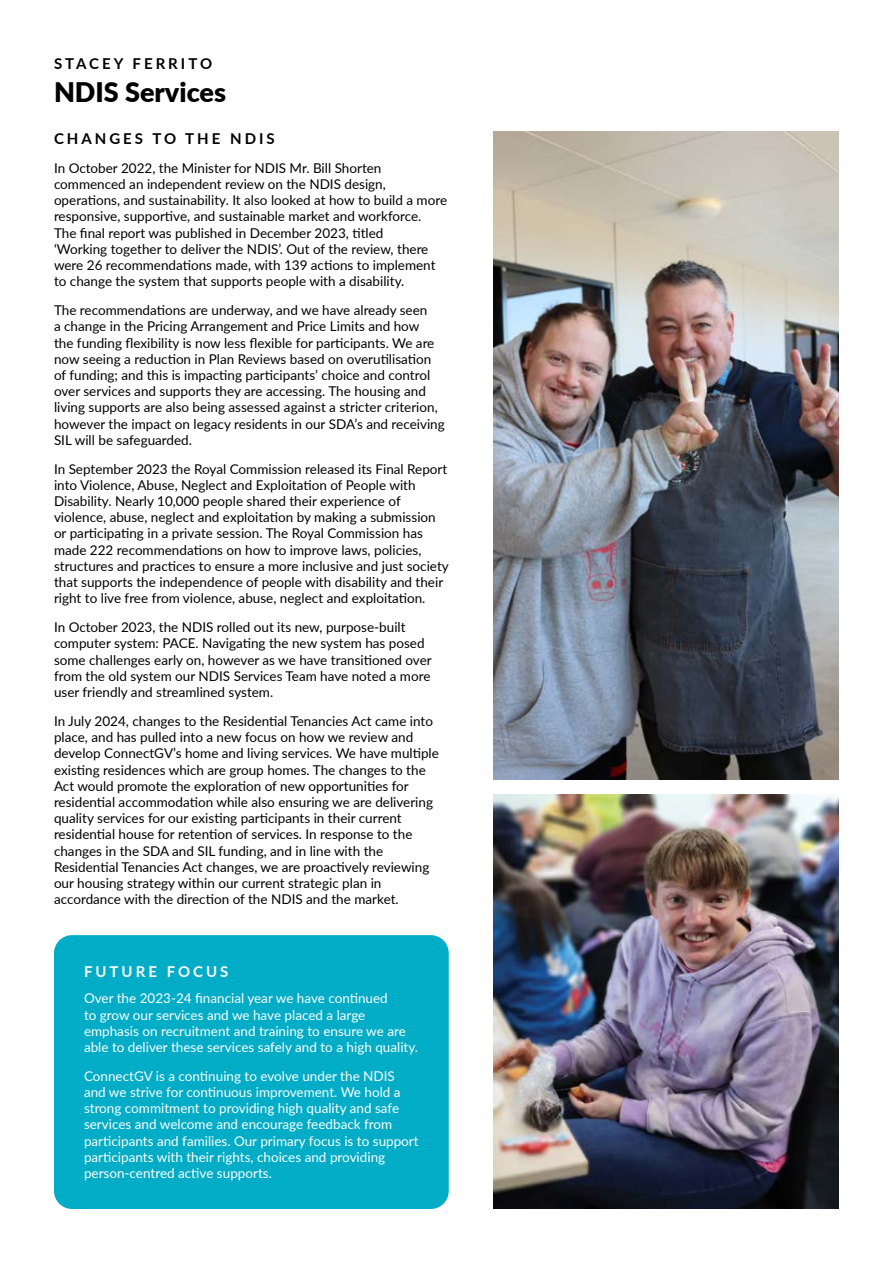
<style>
.page{position:relative;width:893px;height:1263px;background:#fff}
.page>*{position:absolute;margin:0;border:0;box-sizing:border-box;transform-origin:0 0}
.t1{font:900 27px "Lato";color:#000}
.t2{font:700 15px "Lato";letter-spacing:.2em;color:#000}
.t3{font:700 15px "Lato";letter-spacing:.2em;color:#fff}
.t4{font:13.5px/16.2px "Lato";color:#000}
.t5{font:13.5px/16.2px "Lato";color:#fff}
</style>
<div class="page">
<img style="left:494px;top:132px;width:345px;height:648px">
<img style="left:494px;top:795px;width:345px;height:414px">
<div style="left:54px;top:935px;width:395px;height:274px;background:#00acc6;border-radius:18px"></div>
<hr style="left:892px;top:935px;width:1px;height:328px;background:#2d256e">
<p class="t2" style="left:54px;top:53px;width:160px">STACEY FERRITO</p>
<h1 class="t1" style="left:54px;top:72px;width:174px">NDIS Services</h1>
<p class="t2" style="left:54px;top:127px;width:222px">CHANGES TO THE NDIS</p>
<p class="t4" style="left:54px;top:159px;width:395px">In October 2022, the Minister for NDIS Mr. Bill Shorten commenced an independent review on the NDIS design, operations, and sustainability. It also looked at how to build a more responsive, supportive, and sustainable market and workforce.<br>The final report was published in December 2023, titled<br>‘Working together to deliver the NDIS’. Out of the review, there were 26 recommendations made, with 139 actions to implement to change the system that supports people with a disability.</p>
<p class="t4" style="left:54px;top:301px;width:392px">The recommendations are underway, and we have already seen<br>a change in the Pricing Arrangement and Price Limits and how<br>the funding flexibility is now less flexible for participants. We are now seeing a reduction in Plan Reviews based on overutilisation of funding; and this is impacting participants’ choice and control over services and supports they are accessing. The housing and living supports are also being assessed against a stricter criterion, however the impact on legacy residents in our SDA’s and receiving SIL will be safeguarded.</p>
<p class="t4" style="left:54px;top:460px;width:396px">In September 2023 the Royal Commission released its Final Report into Violence, Abuse, Neglect and Exploitation of People with Disability. Nearly 10,000 people shared their experience of violence, abuse, neglect and exploitation by making a submission or participating in a private session. The Royal Commission has made 222 recommendations on how to improve laws, policies, structures and practices to ensure a more inclusive and just society that supports the independence of people with disability and their right to live free from violence, abuse, neglect and exploitation.</p>
<p class="t4" style="left:54px;top:619px;width:379px">In October 2023, the NDIS rolled out its new, purpose-built computer system: PACE. Navigating the new system has posed some challenges early on, however as we have transitioned over from the old system our NDIS Services Team have noted a more user friendly and streamlined system.</p>
<p class="t4" style="left:54px;top:712px;width:386px">In July 2024, changes to the Residential Tenancies Act came into place, and has pulled into a new focus on how we review and develop ConnectGV’s home and living services. We have multiple existing residences which are group homes. The changes to the Act would promote the exploration of new opportunities for residential accommodation while also ensuring we are delivering quality services for our existing participants in their current residential house for retention of services. In response to the changes in the SDA and SIL funding, and in line with the Residential Tenancies Act changes, we are proactively reviewing our housing strategy within our current strategic plan in accordance with the direction of the NDIS and the market.</p>
<p class="t3" style="left:84px;top:961px;width:146px">FUTURE FOCUS</p>
<p class="t5" style="left:84px;top:990px;width:336px">Over the 2023-24 financial year we have continued<br>to grow our services and we have placed a large emphasis on recruitment and training to ensure we are able to deliver these services safely and to a high quality.</p>
<p class="t5" style="left:84px;top:1067px;width:336px">ConnectGV is a continuing to evolve under the NDIS and we strive for continuous improvement. We hold a strong commitment to providing high quality and safe services and welcome and encourage feedback from participants and families. Our primary focus is to support participants with their rights, choices and providing person-centred active supports.</p>
</div>
